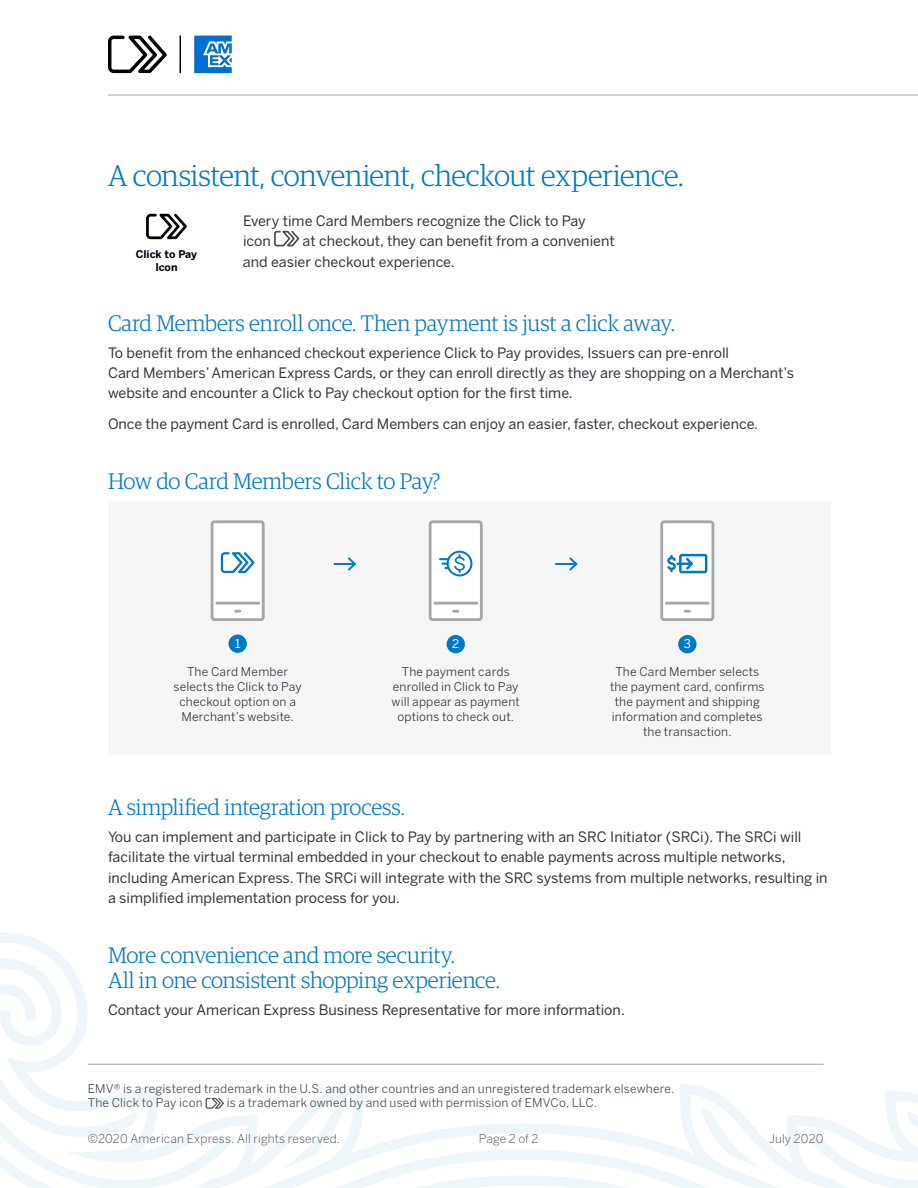
<style>
.page{position:relative;width:918px;height:1188px;background:#fff}
.page>*{position:absolute;margin:0;border:0;box-sizing:border-box;transform-origin:0 0}
.t1{font:300 30px "Guardian Egyp";letter-spacing:-.01em;color:#0079c2}
.t2{font:300 22.5px/25.5px "Guardian Egyp";letter-spacing:-.01em;color:#0079c2}
.t3{font:14.25px/20.2px "Benton Sans";color:#343741}
.t4{font:12px/15px "Benton Sans";letter-spacing:.015em;color:#343741;text-align:center}
.t5{font:12px/14.4px "Benton Sans";letter-spacing:.015em;color:#474c55}
.t6{font:300 12px "Benton Sans";letter-spacing:.015em;color:#474c55}
.t7{font:12px "Benton Sans";color:#fff}
.t8{font:700 10.5px/12.6px "Benton Sans";color:#000810;text-align:center}
</style>
<div class="page">
<svg style="left:0;top:933px;width:918px;height:255px"></svg>
<div style="left:108px;top:501px;width:723px;height:254px;background:#f5f6f5"></div>
<hr style="left:334px;top:563px;width:21px;height:2px;background:#0079c2">
<svg style="left:346px;top:557px;width:11px;height:14px"></svg>
<hr style="left:555px;top:563px;width:21px;height:2px;background:#0079c2">
<svg style="left:567px;top:557px;width:11px;height:14px"></svg>
<div style="left:678px;top:635px;width:19px;height:18px;background:#0079c2;border-radius:50%"></div>
<div style="left:662px;top:522px;width:51px;height:98px;background:#fff;border-radius:3px"></div>
<div style="left:660px;top:520px;width:54px;height:101px;border:3px solid #a3a7a9;border-radius:3px"></div>
<hr style="left:665px;top:602px;width:44px;height:3px;background:#a3a7a9">
<svg style="left:685px;top:610px;width:5px;height:3px"></svg>
<svg style="left:667px;top:554px;width:40px;height:19px"></svg>
<div style="left:447px;top:635px;width:18px;height:18px;background:#0079c2;border-radius:50%"></div>
<div style="left:430px;top:522px;width:51px;height:98px;background:#fff;border-radius:3px"></div>
<div style="left:429px;top:520px;width:54px;height:101px;border:3px solid #a3a7a9;border-radius:3px"></div>
<hr style="left:434px;top:602px;width:44px;height:3px;background:#a3a7a9">
<svg style="left:454px;top:610px;width:4px;height:3px"></svg>
<svg style="left:439px;top:551px;width:33px;height:25px"></svg>
<div style="left:228px;top:635px;width:19px;height:18px;background:#0079c2;border-radius:50%"></div>
<div style="left:212px;top:522px;width:51px;height:98px;background:#fff;border-radius:3px"></div>
<div style="left:211px;top:520px;width:54px;height:101px;border:3px solid #a3a7a9;border-radius:3px"></div>
<hr style="left:216px;top:602px;width:44px;height:3px;background:#a3a7a9">
<svg style="left:236px;top:610px;width:4px;height:3px"></svg>
<svg style="left:221px;top:552px;width:34px;height:21px"></svg>
<svg style="left:274px;top:231px;width:25px;height:15px"></svg>
<svg style="left:146px;top:214px;width:41px;height:25px"></svg>
<svg style="left:206px;top:1098px;width:18px;height:11px"></svg>
<hr style="left:88px;top:1064px;width:736px;height:1px;background:#a3a7a9">
<svg style="left:108px;top:36px;width:59px;height:37px"></svg>
<svg style="left:194px;top:36px;width:38px;height:37px"></svg>
<hr style="left:180px;top:36px;width:1px;height:37px;background:#000">
<hr style="left:108px;top:95px;width:810px;height:1px;background:#a3a7a9">
<h1 class="t1" style="left:108px;top:155px;width:577px">A consistent, convenient, checkout experience.</h1>
<p class="t3" style="left:243px;top:211px;width:344px">Every time Card Members recognize the Click to Pay icon</p>
<p class="t3" style="left:243px;top:231px;width:373px;text-indent:60px">at checkout, they can benefit from a convenient and easier checkout experience.</p>
<p class="t8" style="left:136px;top:248px;width:63px">Click to Pay<br>Icon</p>
<h2 class="t2" style="left:108px;top:309px;width:568px">Card Members enroll once. Then payment is just a click away.</h2>
<p class="t3" style="left:108px;top:343px;width:688px">To benefit from the enhanced checkout experience Click to Pay provides, Issuers can pre-enroll<br>Card Members’ American Express Cards, or they can enroll directly as they are shopping on a Merchant’s website and encounter a Click to Pay checkout option for the first time.</p>
<p class="t3" style="left:108px;top:414px;width:652px">Once the payment Card is enrolled, Card Members can enjoy an easier, faster, checkout experience.</p>
<h2 class="t2" style="left:108px;top:467px;width:334px">How do Card Members Click to Pay?</h2>
<p class="t7" style="left:235px;top:637px;width:7px">1</p>
<p class="t4" style="left:174px;top:664px;width:130px">The Card Member selects the Click to Pay checkout option on a<br>Merchant’s website.</p>
<p class="t7" style="left:452px;top:637px;width:9px">2</p>
<p class="t4" style="left:392px;top:664px;width:130px">The payment cards enrolled in Click to Pay will appear as payment options to check out.</p>
<p class="t7" style="left:684px;top:637px;width:9px">3</p>
<p class="t4" style="left:610px;top:664px;width:156px">The Card Member selects the payment card, confirms the payment and shipping information and completes the transaction.</p>
<h2 class="t2" style="left:108px;top:793px;width:298px">A simplified integration process.</h2>
<p class="t3" style="left:108px;top:827px;width:721px">You can implement and participate in Click to Pay by partnering with an SRC Initiator (SRCi). The SRCi will facilitate the virtual terminal embedded in your checkout to enable payments across multiple networks, including American Express. The SRCi will integrate with the SRC systems from multiple networks, resulting in a simplified implementation process for you.</p>
<h2 class="t2" style="left:108px;top:941px;width:393px">More convenience and more security.<br>All in one consistent shopping experience.</h2>
<p class="t3" style="left:108px;top:1000px;width:518px">Contact your American Express Business Representative for more information.</p>
<p class="t5" style="left:88px;top:1081px;width:588px">EMV® is a registered trademark in the U.S. and other countries and an unregistered trademark elsewhere.<br>The Click to Pay icon</p>
<p class="t5" style="left:227px;top:1096px;width:372px">is a trademark owned by and used with permission of EMVCo, LLC.</p>
<p class="t6" style="left:88px;top:1132px;width:254px">©2020 American Express. All rights reserved.</p>
<p class="t6" style="left:479px;top:1132px;width:61px">Page 2 of 2</p>
<p class="t6" style="left:769px;top:1132px;width:56px">July 2020</p>
</div>
